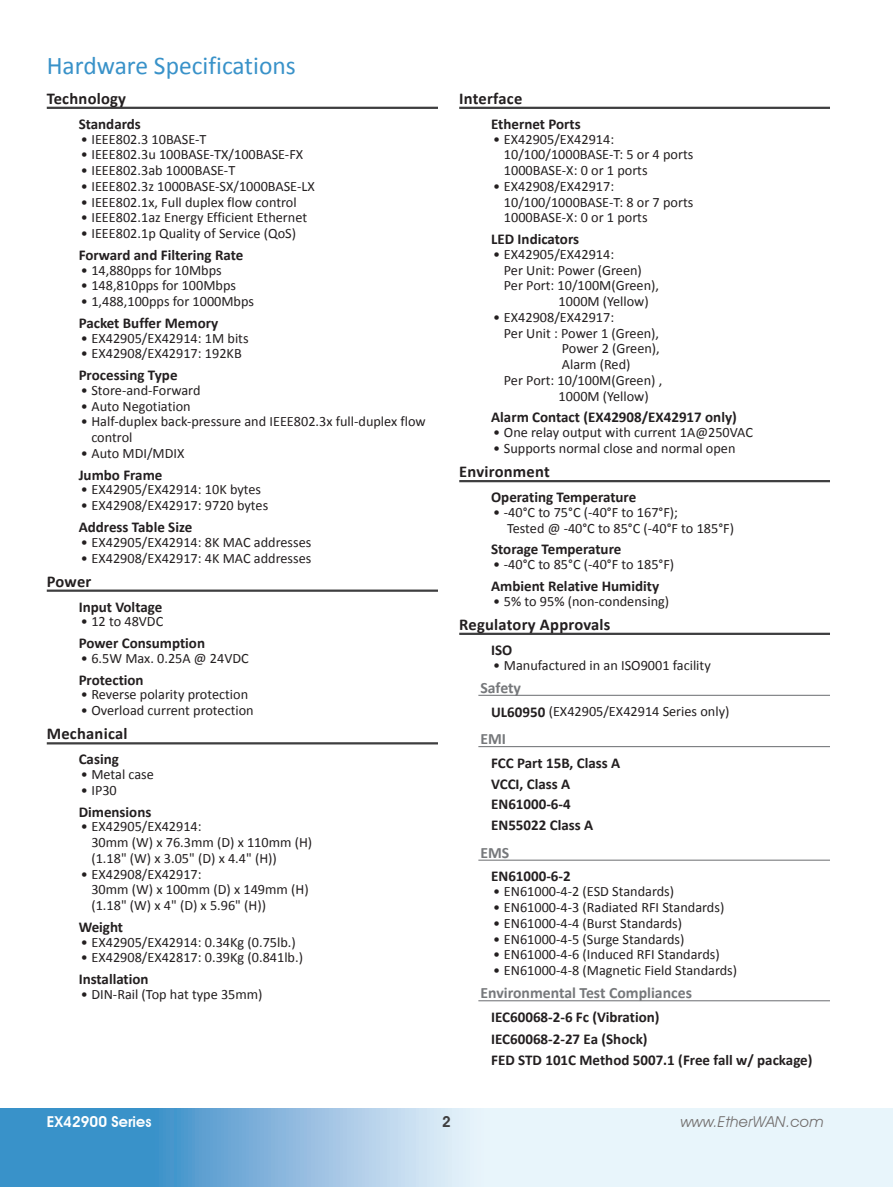
<style>
.page{position:relative;width:893px;height:1187px;background:#fff}
.page>*{position:absolute;margin:0;border:0;box-sizing:border-box;transform-origin:0 0}
.t1{font:25.5px "Calibri";color:#3992c9}
.t2{font:700 16.5px "Calibri";letter-spacing:.015em;color:#231f20}
.t3{font:700 15.75px "Calibri";color:#76787b}
.t4{font:700 15px/20.7px "Calibri";color:#231f20}
.t5{font:italic 15px "Avant Garde IT Cby BT";letter-spacing:.02em;color:#726e6d}
.t6{font:600 15px "Avant Garde IT Cby BT";letter-spacing:.005em;color:#fff}
.t7{font:600 15px "Avant Garde IT Cby BT";color:#3e3e3f}
.t8{font:14.25px/15.8px "Calibri";color:#231f20}
.s1{font-weight:700;font-size:15px}
</style>
<div class="page">
<svg style="left:0;top:1108px;width:893px;height:78px;background:#add1e9"></svg>
<hr style="left:459px;top:107px;width:371px;height:2px;background:#3e3e3f">
<hr style="left:459px;top:480px;width:371px;height:2px;background:#3e3e3f">
<hr style="left:459px;top:632px;width:371px;height:3px;background:#3e3e3f">
<hr style="left:478px;top:694px;width:352px;height:1px;background:#76787b">
<hr style="left:478px;top:746px;width:352px;height:1px;background:#76787b">
<hr style="left:478px;top:859px;width:352px;height:1px;background:#76787b">
<hr style="left:478px;top:1000px;width:352px;height:1px;background:#76787b">
<hr style="left:47px;top:107px;width:391px;height:2px;background:#3e3e3f">
<hr style="left:47px;top:589px;width:391px;height:2px;background:#3e3e3f">
<hr style="left:47px;top:742px;width:391px;height:2px;background:#3e3e3f">
<h1 class="t1" style="left:47px;top:49px;width:251px">Hardware Specifications</h1>
<p class="t2" style="left:47px;top:88px;width:81px">Technology</p>
<p class="t4" style="left:79px;top:113px;width:64px">Standards</p>
<p class="t8" style="left:81px;top:131px;width:127px">• IEEE802.3 10BASE-T</p>
<p class="t8" style="left:81px;top:147px;width:224px">• IEEE802.3u 100BASE-TX/100BASE-FX</p>
<p class="t8" style="left:81px;top:162px;width:156px">• IEEE802.3ab 1000BASE-T</p>
<p class="t8" style="left:81px;top:178px;width:236px">• IEEE802.3z 1000BASE-SX/1000BASE-LX</p>
<p class="t8" style="left:81px;top:194px;width:217px">• IEEE802.1x, Full duplex flow control</p>
<p class="t8" style="left:81px;top:210px;width:228px">• IEEE802.1az Energy Efficient Ethernet</p>
<p class="t8" style="left:81px;top:225px;width:217px">• IEEE802.1p Quality of Service (QoS)</p>
<p class="t4" style="left:79px;top:244px;width:166px">Forward and Filtering Rate</p>
<p class="t8" style="left:81px;top:262px;width:142px">• 14,880pps for 10Mbps</p>
<p class="t8" style="left:81px;top:278px;width:157px">• 148,810pps for 100Mbps</p>
<p class="t8" style="left:81px;top:293px;width:175px">• 1,488,100pps for 1000Mbps</p>
<p class="t4" style="left:79px;top:312px;width:141px">Packet Buffer Memory</p>
<p class="t8" style="left:81px;top:330px;width:169px">• EX42905/EX42914: 1M bits</p>
<p class="t8" style="left:81px;top:346px;width:162px">• EX42908/EX42917: 192KB</p>
<p class="t4" style="left:79px;top:365px;width:100px">Processing Type</p>
<p class="t8" style="left:81px;top:382px;width:121px">• Store-and-Forward</p>
<p class="t8" style="left:81px;top:398px;width:111px">• Auto Negotiation</p>
<p class="t8" style="left:91px;top:414px;width:336px;text-indent:-11px">• Half-duplex back-pressure and IEEE802.3x full-duplex flow control</p>
<p class="t8" style="left:81px;top:445px;width:105px">• Auto MDI/MDIX</p>
<p class="t4" style="left:79px;top:464px;width:85px">Jumbo Frame</p>
<p class="t8" style="left:81px;top:482px;width:182px">• EX42905/EX42914: 10K bytes</p>
<p class="t8" style="left:81px;top:497px;width:189px">• EX42908/EX42917: 9720 bytes</p>
<p class="t4" style="left:79px;top:516px;width:115px">Address Table Size</p>
<p class="t8" style="left:81px;top:534px;width:232px">• EX42905/EX42914: 8K MAC addresses</p>
<p class="t8" style="left:81px;top:550px;width:232px">• EX42908/EX42917: 4K MAC addresses</p>
<p class="t2" style="left:47px;top:570px;width:46px">Power</p>
<p class="t4" style="left:79px;top:596px;width:85px">Input Voltage</p>
<p class="t8" style="left:81px;top:614px;width:84px">• 12 to 48VDC</p>
<p class="t4" style="left:79px;top:632px;width:128px">Power Consumption</p>
<p class="t8" style="left:81px;top:650px;width:170px">• 6.5W Max. 0.25A @ 24VDC</p>
<p class="t4" style="left:79px;top:669px;width:67px">Protection</p>
<p class="t8" style="left:81px;top:686px;width:169px">• Reverse polarity protection</p>
<p class="t8" style="left:81px;top:702px;width:174px">• Overload current protection</p>
<p class="t2" style="left:47px;top:723px;width:82px">Mechanical</p>
<p class="t4" style="left:79px;top:749px;width:42px">Casing</p>
<p class="t8" style="left:81px;top:766px;width:75px">• Metal case</p>
<p class="t8" style="left:81px;top:782px;width:38px">• IP30</p>
<p class="t4" style="left:79px;top:801px;width:74px">Dimensions</p>
<p class="t8" style="left:91px;top:818px;width:222px;text-indent:-11px">• EX42905/EX42914:<br>30mm (W) x 76.3mm (D) x 110mm (H) (1.18" (W) x 3.05" (D) x 4.4" (H))</p>
<p class="t8" style="left:91px;top:866px;width:219px;text-indent:-11px">• EX42908/EX42917:<br>30mm (W) x 100mm (D) x 149mm (H) (1.18" (W) x 4" (D) x 5.96" (H))</p>
<p class="t4" style="left:79px;top:916px;width:46px">Weight</p>
<p class="t8" style="left:81px;top:934px;width:216px">• EX42905/EX42914: 0.34Kg (0.75lb.)</p>
<p class="t8" style="left:81px;top:949px;width:224px">• EX42908/EX42817: 0.39Kg (0.841lb.)</p>
<p class="t4" style="left:79px;top:968px;width:71px">Installation</p>
<p class="t8" style="left:81px;top:986px;width:183px">• DIN-Rail (Top hat type 35mm)</p>
<p class="t2" style="left:459px;top:88px;width:65px">Interface</p>
<p class="t4" style="left:491px;top:113px;width:91px">Ethernet Ports</p>
<p class="t8" style="left:504px;top:131px;width:191px;text-indent:-11px">• EX42905/EX42914:<br>10/100/1000BASE-T: 5 or 4 ports<br>1000BASE-X: 0 or 1 ports</p>
<p class="t8" style="left:504px;top:178px;width:191px;text-indent:-11px">• EX42908/EX42917:<br>10/100/1000BASE-T: 8 or 7 ports<br>1000BASE-X: 0 or 1 ports</p>
<p class="t4" style="left:491px;top:229px;width:89px">LED Indicators</p>
<p class="t8" style="left:493px;top:246px;width:122px">• EX42905/EX42914:</p>
<p class="t8" style="left:504px;top:262px;width:140px">Per Unit: Power (Green)</p>
<p class="t8" style="left:504px;top:278px;width:157px">Per Port: 10/100M(Green),</p>
<p class="t8" style="left:559px;top:293px;width:92px">1000M (Yellow)</p>
<p class="t8" style="left:493px;top:309px;width:122px">• EX42908/EX42917:</p>
<p class="t8" style="left:504px;top:325px;width:157px">Per Unit : Power 1 (Green),</p>
<p class="t8" style="left:562px;top:341px;width:99px">Power 2 (Green),</p>
<p class="t8" style="left:562px;top:356px;width:70px">Alarm (Red)</p>
<p class="t8" style="left:504px;top:372px;width:160px">Per Port: 10/100M(Green) ,</p>
<p class="t8" style="left:559px;top:388px;width:92px">1000M (Yellow)</p>
<p class="t4" style="left:491px;top:407px;width:247px">Alarm Contact (EX42908/EX42917 only)</p>
<p class="t8" style="left:493px;top:424px;width:261px">• One relay output with current 1A@250VAC</p>
<p class="t8" style="left:493px;top:440px;width:244px">• Supports normal close and normal open</p>
<p class="t2" style="left:459px;top:461px;width:92px">Environment</p>
<p class="t4" style="left:491px;top:486px;width:147px">Operating Temperature</p>
<p class="t8" style="left:507px;top:504px;width:228px;text-indent:-14px">• -40°C to 75°C (-40°F to 167°F);<br>Tested @ -40°C to 85°C (-40°F to 185°F)</p>
<p class="t4" style="left:491px;top:539px;width:132px">Storage Temperature</p>
<p class="t8" style="left:493px;top:556px;width:183px">• -40°C to 85°C (-40°F to 185°F)</p>
<p class="t4" style="left:491px;top:575px;width:170px">Ambient Relative Humidity</p>
<p class="t8" style="left:493px;top:593px;width:177px">• 5% to 95% (non-condensing)</p>
<p class="t2" style="left:459px;top:613px;width:153px">Regulatory Approvals</p>
<p class="t4" style="left:491px;top:639px;width:23px">ISO</p>
<p class="t8" style="left:493px;top:657px;width:219px">• Manufactured in an ISO9001 facility</p>
<p class="t3" style="left:480px;top:677px;width:42px">Safety</p>
<p class="t8" style="left:491px;top:703px;width:240px"><span class="s1">UL60950</span> (EX42905/EX42914 Series only)</p>
<p class="t3" style="left:480px;top:729px;width:27px">EMI</p>
<p class="t4" style="left:491px;top:752px;width:131px">FCC Part 15B, Class A<br>VCCI, Class A<br>EN61000-6-4<br>EN55022 Class A</p>
<p class="t3" style="left:480px;top:842px;width:30px">EMS</p>
<p class="t4" style="left:491px;top:866px;width:81px">EN61000-6-2</p>
<p class="t8" style="left:493px;top:883px;width:182px">• EN61000-4-2 (ESD Standards)</p>
<p class="t8" style="left:493px;top:899px;width:233px">• EN61000-4-3 (Radiated RFI Standards)</p>
<p class="t8" style="left:493px;top:915px;width:190px">• EN61000-4-4 (Burst Standards)</p>
<p class="t8" style="left:493px;top:930px;width:193px">• EN61000-4-5 (Surge Standards)</p>
<p class="t8" style="left:493px;top:946px;width:228px">• EN61000-4-6 (Induced RFI Standards)</p>
<p class="t8" style="left:493px;top:962px;width:245px">• EN61000-4-8 (Magnetic Field Standards)</p>
<p class="t3" style="left:480px;top:983px;width:213px">Environmental Test Compliances</p>
<p class="t4" style="left:491px;top:1006px;width:323px;line-height:21.5px">IEC60068-2-6 Fc (Vibration)<br>IEC60068-2-27 Ea (Shock)<br>FED STD 101C Method 5007.1 (Free fall w/ package)</p>
<p class="t6" style="left:47px;top:1112px;width:106px">EX42900 Series</p>
<p class="t7" style="left:442px;top:1112px;width:10px">2</p>
<p class="t5" style="left:681px;top:1112px;width:144px">www.EtherWAN.com</p>
</div>
